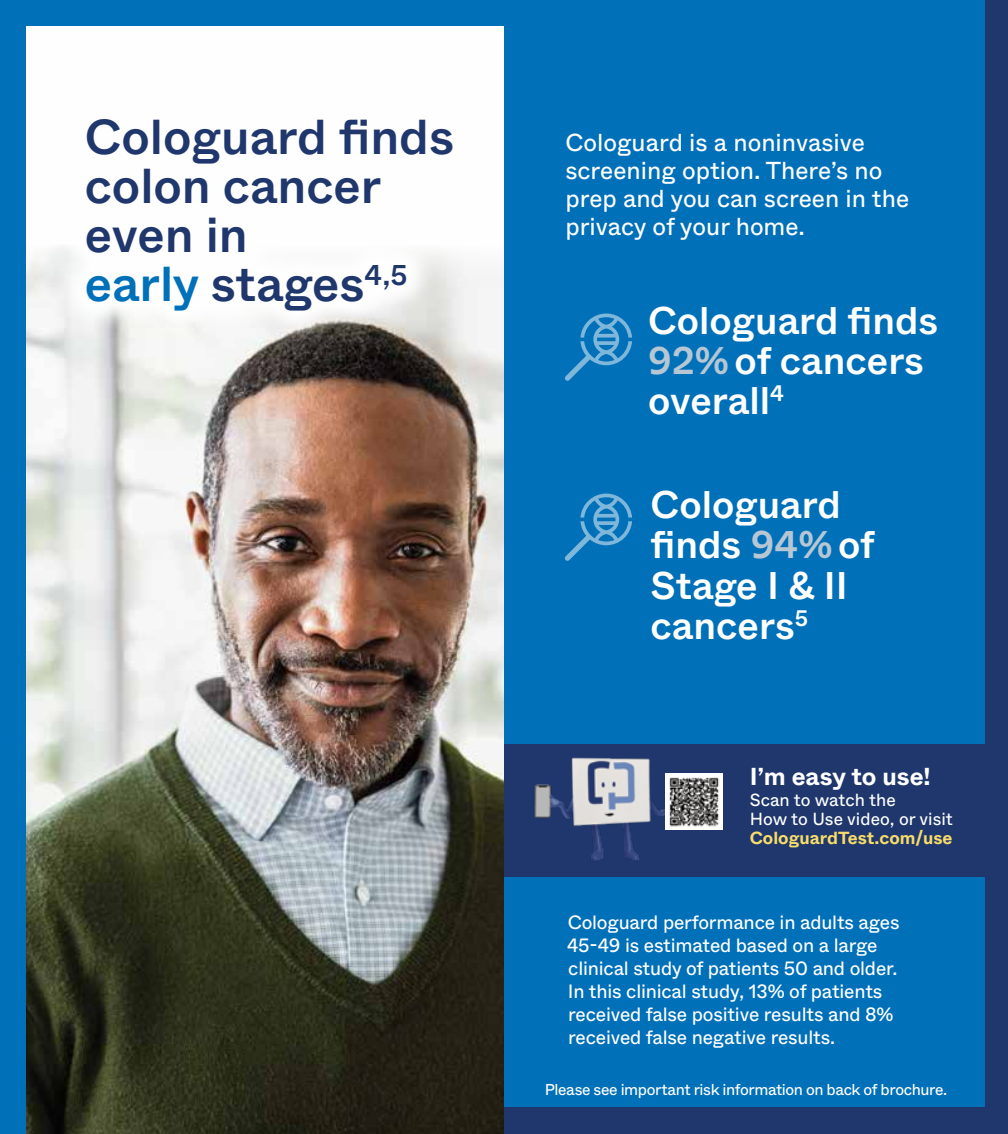
<style>
.page{position:relative;width:1008px;height:1134px;background:#0070b9}
.page>*{position:absolute;margin:0;border:0;box-sizing:border-box;transform-origin:0 0}
.t1{font:500 49px/49px "Whyte";color:#1f376c}
.t2{font:500 38.5px/40.2px "Whyte";color:#fff}
.t3{font:24.5px/28px "Whyte";color:#fff}
.t4{font:700 24.5px "Whyte";color:#fff}
.t5{font:19.25px/23.1px "Whyte";letter-spacing:-.01em;color:#fff}
.t6{font:17.5px/19.2px "Whyte";color:#fff}
.t7{font:700 17.5px "Whyte";color:#f7dc6b}
.t8{font:15.75px "Whyte";letter-spacing:-.025em;color:#fff}
.s1{color:#0070b9}
.s2{color:#b6c7d3}
</style>
<div class="page">
<img style="left:26px;top:307px;width:478px;height:827px">
<svg style="left:565px;top:494px;width:67px;height:67px"></svg>
<svg style="left:565px;top:314px;width:67px;height:67px"></svg>
<div style="left:26px;top:26px;width:478px;height:281px;background:#fff"></div>
<div style="left:57px;top:89px;width:425px;height:252px;background:#fff"></div>
<div style="left:504px;top:745px;width:490px;height:132px;background:#1f376c"></div>
<div style="left:985px;top:0;width:23px;height:1134px;background:#1f376c"></div>
<div style="left:504px;top:1108px;width:501px;height:26px;background:#1f376c"></div>
<img style="left:534px;top:757px;width:131px;height:104px">
<img style="left:665px;top:773px;width:57px;height:57px">
<h1 class="t1" style="left:85px;top:110px;width:371px">Cologuard finds colon cancer even in<br><span class="s1">early</span> stages<sup>4,5</sup></h1>
<p class="t3" style="left:565px;top:127px;width:345px">Cologuard is a noninvasive screening option. There’s no prep and you can screen in the privacy of your home.</p>
<h2 class="t2" style="left:648px;top:298px;width:292px">Cologuard finds<br><span class="s2">92%</span> of cancers overall<sup>4</sup></h2>
<h2 class="t2" style="left:651px;top:482px;width:226px">Cologuard finds <span class="s2">94%</span> of<br>Stage I &amp; II cancers<sup>5</sup></h2>
<p class="t4" style="left:750px;top:757px;width:183px">I’m easy to use!</p>
<p class="t6" style="left:750px;top:789px;width:205px">Scan to watch the<br>How to Use video, or visit</p>
<p class="t7" style="left:750px;top:824px;width:204px">CologuardTest.com/use</p>
<p class="t5" style="left:567px;top:909px;width:334px">Cologuard performance in adults ages 45-49 is estimated based on a large clinical study of patients 50 and older.<br>In this clinical study, 13% of patients received false positive results and 8% received false negative results.</p>
<p class="t8" style="left:545px;top:1077px;width:404px">Please see important risk information on back of brochure.</p>
</div>
